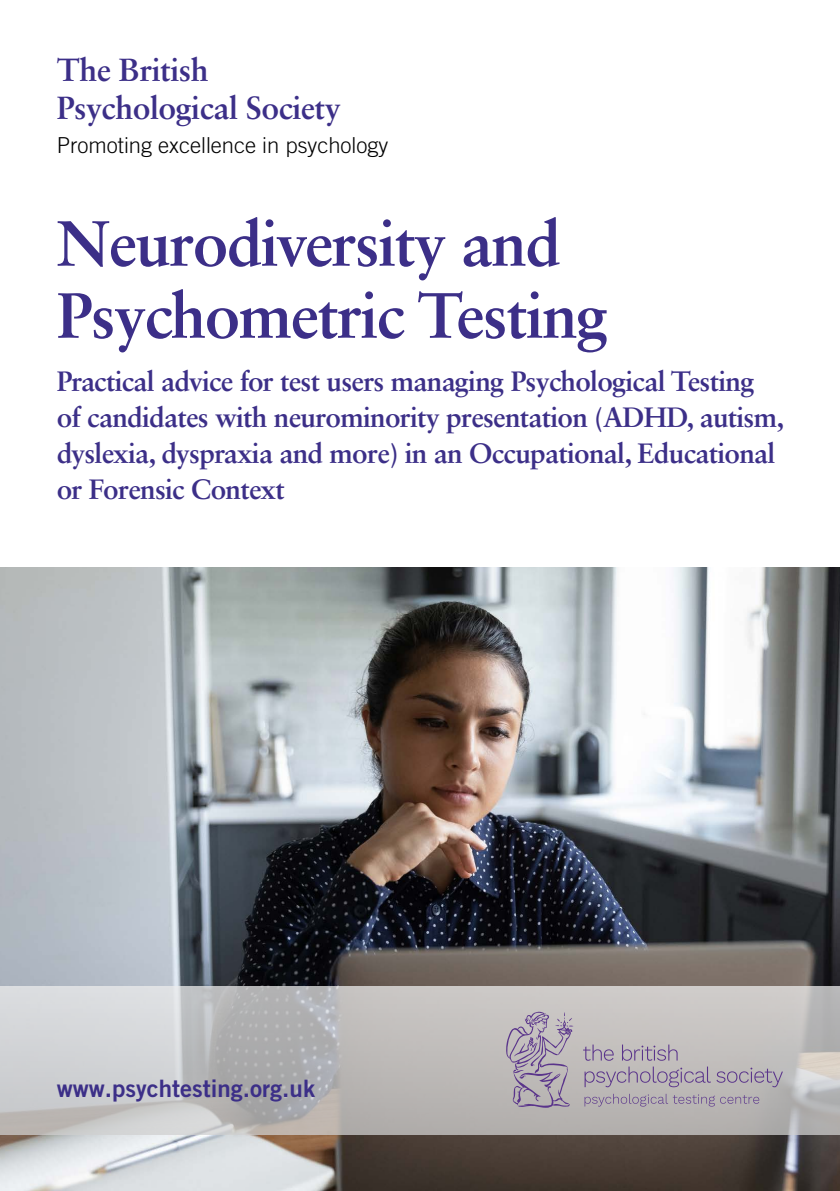
<style>
.page{position:relative;width:840px;height:1191px;background:#fff}
.page>*{position:absolute;margin:0;border:0;box-sizing:border-box;transform-origin:0 0}
.Title_Sabon{font:700 64px/72px "Sabon LT Std";letter-spacing:-.025em;color:#3c2f88}
.t1{font:700 32px "Sabon LT Std";letter-spacing:-.015em;color:#3c2f88}
.Title_Sabon-2{font:700 28px/36px "Sabon LT Std";letter-spacing:-.025em;color:#3c2f88}
.t2{font:24px "Trade Gothic LT Std Bd 2";color:#3c2f88}
.t3{font:300 22px "Trade Gothic LT Std";color:#000}
</style>
<div class="page">
<img style="left:0;top:567px;width:839px;height:624px">
<svg style="left:0;top:986px;width:839px;height:148px;background:#c0bfbf"></svg>
<svg style="left:584px;top:1093px;width:174px;height:13px;background:#aca4ae"></svg>
<svg style="left:582px;top:1044px;width:31px;height:16px"></svg>
<svg style="left:621px;top:1044px;width:56px;height:16px"></svg>
<svg style="left:584px;top:1066px;width:126px;height:21px;background:#aea5b1"></svg>
<svg style="left:716px;top:1067px;width:66px;height:20px"></svg>
<svg style="left:506px;top:1011px;width:67px;height:96px;background:#aea4b2"></svg>
<p class="t1" style="left:57px;top:50px;width:153px">The British</p>
<p class="t1" style="left:57px;top:88px;width:285px">Psychological Society</p>
<p class="t3" style="left:57px;top:132px;width:333px">Promoting excellence in psychology</p>
<p class="Title_Sabon" style="left:57px;top:206px;width:552px">Neurodiversity and<br>Psychometric Testing</p>
<p class="Title_Sabon-2" style="left:57px;top:362px;width:728px">Practical advice for test users managing Psychological Testing of candidates with neurominority presentation (ADHD, autism, dyslexia, dyspraxia and more) in an Occupational, Educational or Forensic Context</p>
<p class="t2" style="left:57px;top:1073px;width:259px">www.psychtesting.org.uk</p>
</div>
